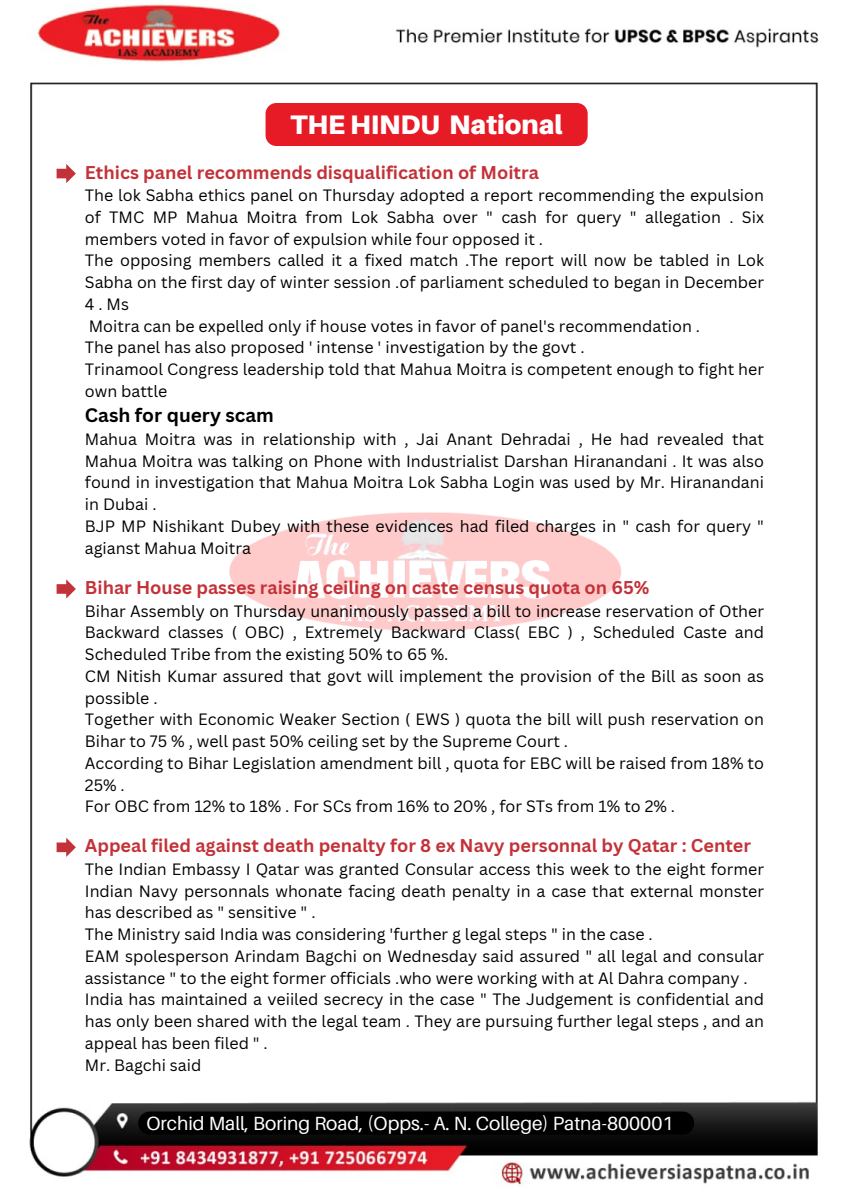
<style>
.page{position:relative;width:849px;height:1200px;background:#fff}
.page>*{position:absolute;margin:0;border:0;box-sizing:border-box;transform-origin:0 0}
.t1{font:900 26.8px "Aileron";color:#fff}
.t2{font:19.1px "Aileron";color:#fff}
.t3{font:700 19px "Canva Sans";color:#000}
.t4{font:700 18px "Canva Sans";color:#c33238}
.t5{font:16px/21.8px "Canva Sans";color:#000;text-align:justify}
</style>
<div class="page">
<img style="left:29px;top:4px;width:790px;height:1181px">
<svg style="left:57px;top:164px;width:19px;height:19px"></svg>
<img style="left:210px;top:482px;width:433px;height:183px">
<svg style="left:57px;top:579px;width:19px;height:20px"></svg>
<div style="left:265px;top:103px;width:322px;height:43px;background:#e71b26"></div>
<div style="left:138px;top:1112px;width:556px;height:23px;background:#000;border-radius:12px"></div>
<svg style="left:57px;top:838px;width:19px;height:19px"></svg>
<p class="t1" style="left:290px;top:108px;width:274px">THE HINDU National</p>
<p class="t4" style="left:85px;top:159px;width:455px">Ethics panel recommends disqualification of Moitra</p>
<p class="t5" style="left:85px;top:184px;width:680px">The lok Sabha ethics panel on Thursday adopted a report recommending the expulsion of TMC MP Mahua Moitra from Lok Sabha over " cash for query " allegation . Six members voted in favor of expulsion while four opposed it .</p>
<p class="t5" style="left:85px;top:249px;width:680px">The opposing members called it a fixed match .The report will now be tabled in Lok Sabha on the first day of winter session .of parliament scheduled to began in December 4.Ms</p>
<p class="t5" style="left:89px;top:315px;width:612px">Moitra can be expelled only if house votes in favor of panel's recommendation .</p>
<p class="t5" style="left:85px;top:336px;width:501px">The panel has also proposed ' intense ' investigation by the govt .</p>
<p class="t5" style="left:85px;top:358px;width:680px">Trinamool Congress leadership told that Mahua Moitra is competent enough to fight her own battle</p>
<p class="t3" style="left:85px;top:401px;width:190px">Cash for query scam</p>
<p class="t5" style="left:85px;top:428px;width:680px">Mahua Moitra was in relationship with , Jai Anant Dehradai , He had revealed that Mahua Moitra was talking on Phone with Industrialist Darshan Hiranandani . It was also found in investigation that Mahua Moitra Lok Sabha Login was used by Mr. Hiranandani in Dubai .</p>
<p class="t5" style="left:85px;top:515px;width:680px">BJP MP Nishikant Dubey with these evidences had filed charges in " cash for query " agianst Mahua Moitra</p>
<p class="t4" style="left:85px;top:575px;width:566px">Bihar House passes raising ceiling on caste census quota on 65%</p>
<p class="t5" style="left:85px;top:599px;width:680px">Bihar Assembly on Thursday unanimously passed a bill to increase reservation of Other Backward classes ( OBC) , Extremely Backward Class( EBC ) , Scheduled Caste and Scheduled Tribe from the existing 50% to 65 %.</p>
<p class="t5" style="left:85px;top:665px;width:680px">CM Nitish Kumar assured that govt will implement the provision of the Bill as soon as possible .</p>
<p class="t5" style="left:85px;top:708px;width:680px">Together with Economic Weaker Section ( EWS ) quota the bill will push reservation on<br>Bihar to 75 % , well past 50% ceiling set by the Supreme Court .</p>
<p class="t5" style="left:85px;top:752px;width:680px">According to Bihar Legislation amendment bill , quota for EBC will be raised from 18% to<br>25% .</p>
<p class="t5" style="left:85px;top:795px;width:591px">For OBC from 12% to 18% . For SCs from 16% to 20% , for STs from 1% to 2% .</p>
<p class="t4" style="left:85px;top:833px;width:667px">Appeal filed against death penalty for 8 ex Navy personnal by Qatar : Center</p>
<p class="t5" style="left:85px;top:858px;width:680px">The Indian Embassy I Qatar was granted Consular access this week to the eight former Indian Navy personnals whonate facing death penalty in a case that external monster has described as " sensitive " .</p>
<p class="t5" style="left:85px;top:923px;width:569px">The Ministry said India was considering 'further g legal steps " in the case .</p>
<p class="t5" style="left:85px;top:945px;width:680px">EAM spolesperson Arindam Bagchi on Wednesday said assured " all legal and consular assistance " to the eight former officials .who were working with at Al Dahra company .</p>
<p class="t5" style="left:85px;top:988px;width:680px">India has maintained a veiiled secrecy in the case " The Judgement is confidential and has only been shared with the legal team . They are pursuing further legal steps , and an appeal has been filed " .</p>
<p class="t5" style="left:85px;top:1054px;width:118px">Mr. Bagchi said</p>
<p class="t2" style="left:146px;top:1111px;width:528px">Orchid Mall, Boring Road, (Opps.- A. N. College) Patna-800001</p>
</div>
